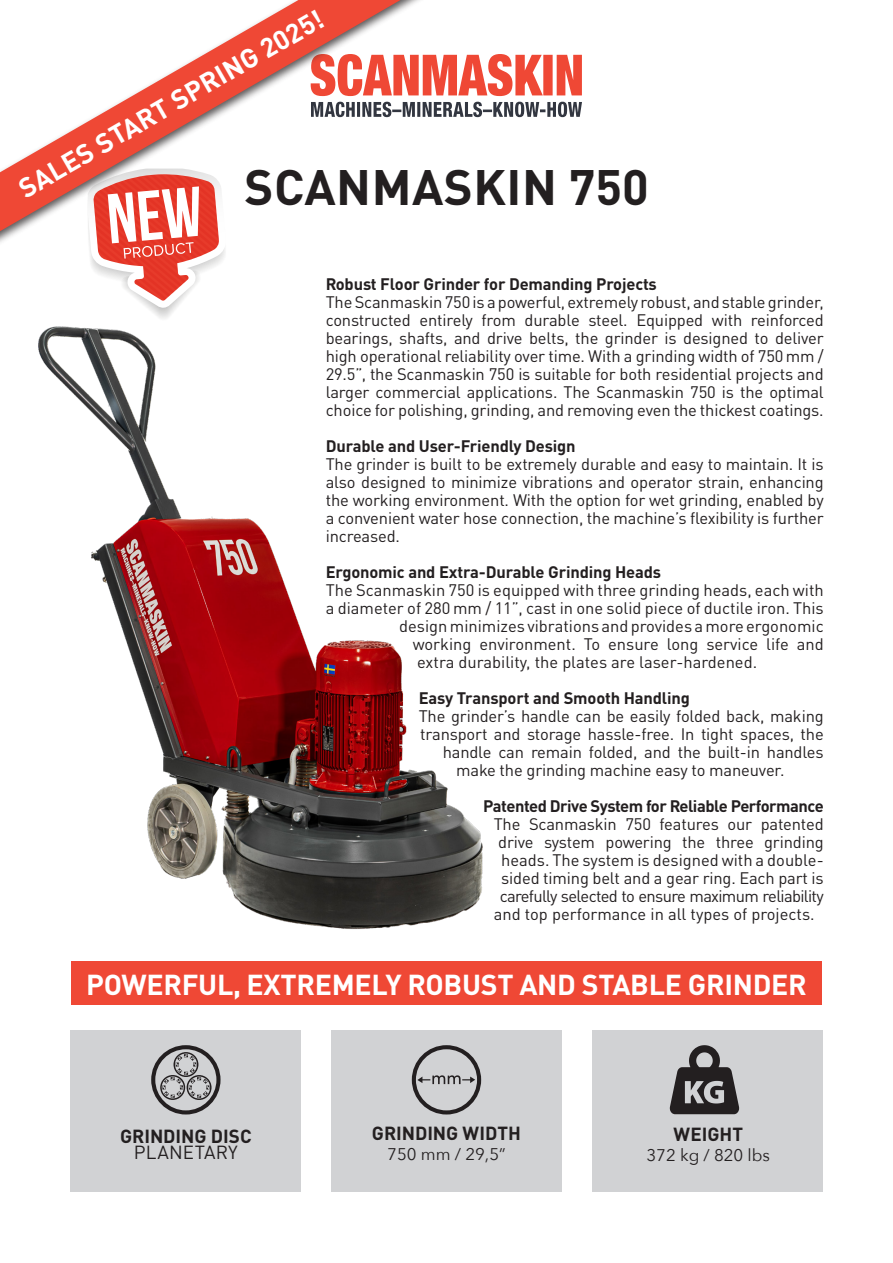
<style>
.page{position:relative;width:893px;height:1263px;background:#fff}
.page>*{position:absolute;margin:0;border:0;box-sizing:border-box;transform-origin:0 0}
.t1{font:700 49.2px "DIN Pro";letter-spacing:.01em;color:#231f20}
.t2{font:700 28.5px "DIN Pro";letter-spacing:-.01em;color:#fff}
.t3{font:700 27px "DIN Pro";color:#fff}
.Teknisk_data{font:700 18.75px/16.5px "DIN Pro";color:#231f20;text-align:center}
.Teknisk_data-2{font:16.8px "Avenir Next";color:#231f20}
.t4{font:16.5px/18px "DIN Pro";letter-spacing:-.01em;color:#231f20;text-align:justify}
.t5{font:700 16.5px "DIN Pro";letter-spacing:-.01em;color:#231f20}
.t6{font:700 16.5px "DIN Pro";letter-spacing:-.03em;color:#231f20}
.s1{font-weight:400}
</style>
<div class="page">
<svg style="left:123px;top:285px;width:72px;height:34px"></svg>
<div style="left:331px;top:1030px;width:231px;height:161px;background:#d1d2d4"></div>
<div style="left:592px;top:1030px;width:230px;height:161px;background:#d1d2d4"></div>
<div style="left:70px;top:1030px;width:231px;height:161px;background:#d1d2d4"></div>
<div style="left:71px;top:961px;width:751px;height:44px;background:#ef4835"></div>
<svg style="left:454px;top:54px;width:128px;height:42px"></svg>
<svg style="left:454px;top:102px;width:128px;height:15px"></svg>
<svg style="left:412px;top:1045px;width:69px;height:69px"></svg>
<svg style="left:151px;top:1045px;width:70px;height:69px"></svg>
<svg style="left:670px;top:1045px;width:69px;height:69px"></svg>
<img style="left:38px;top:326px;width:445px;height:603px">
<div style="left:0;top:0;width:454px;height:285px;background:#231f20;opacity:.75"></div>
<svg style="left:0;top:0;width:400px;height:231px"></svg>
<p class="t3" style="left:10px;top:171px;width:348px;rotate:-30deg">SALES START SPRING 2025!</p>
<p class="t1" style="left:244px;top:146px;width:406px">SCANMASKIN 750</p>
<p class="t5" style="left:326px;top:271px;width:333px">Robust Floor Grinder for Demanding Projects</p>
<p class="t4" style="left:326px;top:292px;width:500px">The Scanmaskin 750 is a powerful, extremely robust, and stable grinder, constructed entirely from durable steel. Equipped with reinforced bearings, shafts, and drive belts, the grinder is designed to deliver high operational reliability over time. With a grinding width of 750 mm / 29.5”, the Scanmaskin 750 is suitable for both residential projects and larger commercial applications. The Scanmaskin 750 is the optimal choice for polishing, grinding, and removing even the thickest coatings.</p>
<p class="t5" style="left:326px;top:433px;width:251px">Durable and User-Friendly Design</p>
<p class="t4" style="left:326px;top:454px;width:499px">The grinder is built to be extremely durable and easy to maintain. It is also designed to minimize vibrations and operator strain, enhancing the working environment. With the option for wet grinding, enabled by a convenient water hose connection, the machine’s flexibility is further increased.</p>
<p class="t5" style="left:326px;top:559px;width:337px">Ergonomic and Extra-Durable Grinding Heads</p>
<p class="t4" style="left:326px;top:580px;width:500px">The Scanmaskin 750 is equipped with three grinding heads, each with</p>
<p class="t4" style="left:326px;top:598px;width:500px">a diameter of 280 mm / 11”, cast in one solid piece of ductile iron. This</p>
<p class="t4" style="left:399px;top:616px;width:426px">design minimizes vibrations and provides a more ergonomic</p>
<p class="t4" style="left:413px;top:634px;width:413px">working environment. To ensure long service life and</p>
<p class="t4" style="left:417px;top:652px;width:341px">extra durability, the plates are laser-hardened.</p>
<p class="t5" style="left:419px;top:685px;width:273px">Easy Transport and Smooth Handling</p>
<p class="t4" style="left:419px;top:706px;width:406px">The grinder’s handle can be easily folded back, making</p>
<p class="t4" style="left:420px;top:724px;width:405px">transport and storage hassle-free. In tight spaces, the</p>
<p class="t4" style="left:443px;top:742px;width:382px">handle can remain folded, and the built-in handles</p>
<p class="t4" style="left:456px;top:760px;width:330px">make the grinding machine easy to maneuver.</p>
<p class="t6" style="left:483px;top:793px;width:342px">Patented Drive System for Reliable Performance</p>
<p class="t4" style="left:494px;top:814px;width:332px;text-align:center">The Scanmaskin 750 features our patented drive system powering the three grinding heads. The system is designed with a double&shy;sided timing belt and a gear ring. Each part is carefully selected to ensure maximum reliability and top performance in all types of projects.</p>
<p class="t2" style="left:86px;top:960px;width:722px">POWERFUL, EXTREMELY ROBUST AND STABLE GRINDER</p>
<p class="Teknisk_data" style="left:120px;top:1125px;width:133px">GRINDING DISC<br><span class="s1">PLANETARY</span></p>
<p class="Teknisk_data" style="left:372px;top:1122px;width:151px">GRINDING WIDTH</p>
<p class="Teknisk_data-2" style="left:387px;top:1140px;width:120px">750 mm / 29,5”</p>
<p class="Teknisk_data" style="left:673px;top:1123px;width:71px">WEIGHT</p>
<p class="Teknisk_data-2" style="left:646px;top:1141px;width:125px">372 kg / 820 lbs</p>
</div>
